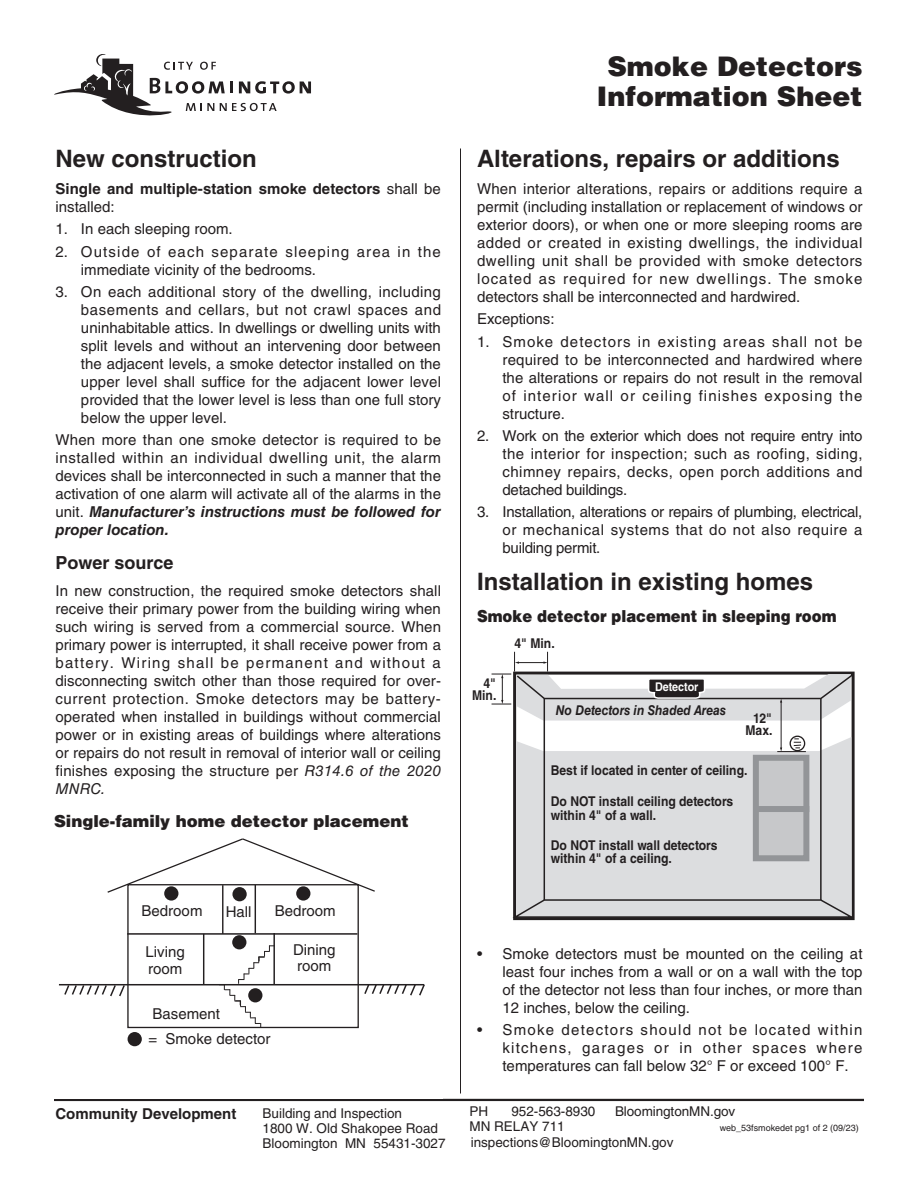
<style>
.page{position:relative;width:918px;height:1188px;background:#fff}
.page>*{position:absolute;margin:0;border:0;box-sizing:border-box;transform-origin:0 0}
.t1{font:900 27px/30px "Helvetica LT Std";color:#231f20;text-align:center}
.t2{font:700 24px "Helvetica LT Std";color:#231f20}
.t3{font:700 18px "Helvetica LT Std";color:#231f20}
.t4{font:900 16.5px "Helvetica LT Std";color:#231f20;scale:.9 1}
.t5{font:900 16.5px "Helvetica LT Std";color:#231f20}
.t6{font:15px/18px "Helvetica LT Std";color:#231f20;text-align:justify}
.t7{font:700 15px/18px "Helvetica LT Std";letter-spacing:.005em;color:#231f20}
.t8{font:15px/18px "Helvetica LT Std";letter-spacing:.075em;color:#231f20}
.t9{font:700 13.5px/12px "Helvetica LT Std";color:#231f20;scale:.9 1}
.t10{font:13.5px/15px "Helvetica LT Std";color:#231f20}
.t11{font:italic 700 13.5px "Helvetica LT Std";color:#231f20;scale:.9 1}
.t12{font:700 12px "Helvetica LT Std";color:#fff;scale:.9 1}
.t13{font:9px "Helvetica LT Std";color:#231f20}
.s1{font-weight:400}
.s2{font-weight:700;font-style:italic}
.s3{font-style:italic}
</style>
<div class="page">
<hr style="left:460px;top:148px;width:1px;height:946px;background:#231f20">
<svg style="left:54px;top:54px;width:257px;height:61px"></svg>
<hr style="left:54px;top:1099px;width:810px;height:2px;background:#231f20">
<div style="left:127px;top:884px;width:232px;height:144px;border:1px solid #231f20"></div>
<hr style="left:59px;top:984px;width:365px;height:1px;background:#231f20">
<svg style="left:363px;top:984px;width:62px;height:12px"></svg>
<svg style="left:63px;top:985px;width:63px;height:12px"></svg>
<hr style="left:127px;top:933px;width:230px;height:2px;background:#231f20">
<svg style="left:107px;top:838px;width:268px;height:56px"></svg>
<hr style="left:203px;top:934px;width:1px;height:51px;background:#231f20">
<hr style="left:273px;top:933px;width:2px;height:52px;background:#231f20">
<hr style="left:222px;top:885px;width:1px;height:49px;background:#231f20">
<hr style="left:255px;top:885px;width:1px;height:48px;background:#231f20">
<div style="left:128px;top:1032px;width:14px;height:14px;background:#231f20;border-radius:50%"></div>
<div style="left:232px;top:935px;width:14px;height:14px;background:#231f20;border-radius:50%"></div>
<div style="left:232px;top:887px;width:15px;height:14px;background:#231f20;border-radius:50%"></div>
<div style="left:296px;top:886px;width:14px;height:15px;background:#231f20;border-radius:50%"></div>
<div style="left:164px;top:886px;width:14px;height:15px;background:#231f20;border-radius:50%"></div>
<svg style="left:219px;top:945px;width:56px;height:83px"></svg>
<svg style="left:516px;top:737px;width:336px;height:161px;background:#dedfe1"></svg>
<div style="left:756px;top:758px;width:50px;height:100px;background:#c7c8ca"></div>
<div style="left:753px;top:755px;width:56px;height:106px;border:6px solid #939598"></div>
<hr style="left:544px;top:699px;width:1px;height:201px;background:#231f20">
<hr style="left:820px;top:699px;width:2px;height:201px;background:#231f20">
<svg style="left:512px;top:898px;width:343px;height:21px;background:#b4b4b6"></svg>
<div style="left:757px;top:806px;width:49px;height:6px;background:#939598"></div>
<div style="left:790px;top:736px;width:15px;height:15px;border:1px solid #231f20;border-radius:50%"></div>
<hr style="left:781px;top:702px;width:1px;height:46px;background:#231f20">
<svg style="left:778px;top:739px;width:27px;height:13px"></svg>
<svg style="left:492px;top:652px;width:363px;height:69px"></svg>
<h2 class="t2" style="left:56px;top:150px;width:203px">New construction</h2>
<p class="t7" style="left:56px;top:181px;width:387px">Single and multiple-station smoke detectors <span class="s1">shall be installed:</span></p>
<p class="t6" style="left:56px;top:221px;width:179px">1. In each sleeping room.</p>
<p class="t8" style="left:81px;top:244px;width:361px;text-indent:-25px">2. Outside of each separate sleeping area in the immediate vicinity of the bedrooms.</p>
<p class="t6" style="left:81px;top:284px;width:362px;text-indent:-25px">3. On each additional story of the dwelling, including basements and cellars, but not crawl spaces and uninhabitable attics. In dwellings or dwelling units with split levels and without an intervening door between the adjacent levels, a smoke detector installed on the upper level shall suffice for the adjacent lower level provided that the lower level is less than one full story below the upper level.</p>
<p class="t6" style="left:56px;top:432px;width:387px">When more than one smoke detector is required to be installed within an individual dwelling unit, the alarm devices shall be interconnected in such a manner that the activation of one alarm will activate all of the alarms in the unit. <span class="s2">Manufacturer’s instructions must be followed for proper location.</span></p>
<p class="t3" style="left:56px;top:556px;width:120px">Power source</p>
<p class="t6" style="left:56px;top:583px;width:387px">In new construction, the required smoke detectors shall receive their primary power from the building wiring when such wiring is served from a commercial source. When primary power is interrupted, it shall receive power from a battery. Wiring shall be permanent and without a disconnecting switch other than those required for over&shy;current protection. Smoke detectors may be battery&shy;operated when installed in buildings without commercial power or in existing areas of buildings where alterations or repairs do not result in removal of interior wall or ceiling finishes exposing the structure per <span class="s3">R314.6 of the 2020<br>MNRC.</span></p>
<p class="t5" style="left:54px;top:815px;width:356px">Single-family home detector placement</p>
<p class="t6" style="left:142px;top:903px;width:62px">Bedroom</p>
<p class="t6" style="left:226px;top:904px;width:27px">Hall</p>
<p class="t6" style="left:275px;top:903px;width:62px">Bedroom</p>
<p class="t6" style="left:146px;top:945px;width:41px;line-height:16.5px">Living room</p>
<p class="t6" style="left:293px;top:942px;width:44px;line-height:16.5px">Dining room</p>
<p class="t6" style="left:153px;top:1006px;width:69px">Basement</p>
<p class="t6" style="left:148px;top:1031px;width:124px">= Smoke detector</p>
<h1 class="t1" style="left:597px;top:54px;width:267px">Smoke Detectors<br>Information Sheet</h1>
<h2 class="t2" style="left:477px;top:150px;width:364px">Alterations, repairs or additions</h2>
<p class="t6" style="left:477px;top:181px;width:387px">When interior alterations, repairs or additions require a permit (including installation or replacement of windows or exterior doors), or when one or more sleeping rooms are added or created in existing dwellings, the individual dwelling unit shall be provided with smoke detectors located as required for new dwellings. The smoke detectors shall be interconnected and hardwired.</p>
<p class="t6" style="left:477px;top:311px;width:79px">Exceptions:</p>
<p class="t6" style="left:502px;top:334px;width:362px;text-indent:-25px">1. Smoke detectors in existing areas shall not be required to be interconnected and hardwired where the alterations or repairs do not result in the removal of interior wall or ceiling finishes exposing the structure.</p>
<p class="t6" style="left:502px;top:428px;width:362px;text-indent:-25px">2. Work on the exterior which does not require entry into the interior for inspection; such as roofing, siding, chimney repairs, decks, open porch additions and detached buildings.</p>
<p class="t6" style="left:502px;top:504px;width:362px;text-indent:-25px">3. Installation, alterations or repairs of plumbing, electrical, or mechanical systems that do not also require a building permit.</p>
<h2 class="t2" style="left:477px;top:573px;width:338px">Installation in existing homes</h2>
<p class="t4" style="left:477px;top:609px;width:401px">Smoke detector placement in sleeping room</p>
<p class="t9" style="left:472px;top:678px;width:29px;text-align:right">4"<br>Min.</p>
<p class="t9" style="left:515px;top:638px;width:46px">4" Min.</p>
<p class="t12" style="left:655px;top:682px;width:50px">Detector</p>
<p class="t11" style="left:556px;top:705px;width:190px">No Detectors in Shaded Areas</p>
<p class="t9" style="left:746px;top:714px;width:32px;text-align:center">12"<br>Max.</p>
<p class="t9" style="left:551px;top:765px;width:220px">Best if located in center of ceiling.</p>
<p class="t9" style="left:551px;top:796px;width:204px;line-height:13.5px">Do NOT install ceiling detectors within 4" of a wall.</p>
<p class="t9" style="left:551px;top:840px;width:187px;line-height:13.5px">Do NOT install wall detectors within 4" of a ceiling.</p>
<p class="t6" style="left:502px;top:946px;width:362px;text-indent:-25px">• Smoke detectors must be mounted on the ceiling at least four inches from a wall or on a wall with the top of the detector not less than four inches, or more than 12 inches, below the ceiling.</p>
<p class="t6" style="left:502px;top:1022px;width:362px;text-indent:-25px">• Smoke detectors should not be located within kitchens, garages or in other spaces where temperatures can fall below 32° F or exceed 100° F.</p>
<p class="t7" style="left:56px;top:1106px;width:182px">Community Development</p>
<p class="t10" style="left:262px;top:1107px;width:185px">Building and Inspection<br>1800 W. Old Shakopee Road<br>Bloomington MN 55431-3027</p>
<p class="t10" style="left:469px;top:1105px;width:20px">PH</p>
<p class="t10" style="left:469px;top:1105px;width:127px;text-indent:42px">952-563-8930<br>MN RELAY 711</p>
<p class="t10" style="left:615px;top:1105px;width:122px">BloomingtonMN.gov</p>
<p class="t13" style="left:720px;top:1124px;width:141px">web_53fsmokedet pg1 of 2 (09/23)</p>
<p class="t10" style="left:471px;top:1136px;width:204px">inspections@BloomingtonMN.gov</p>
</div>
